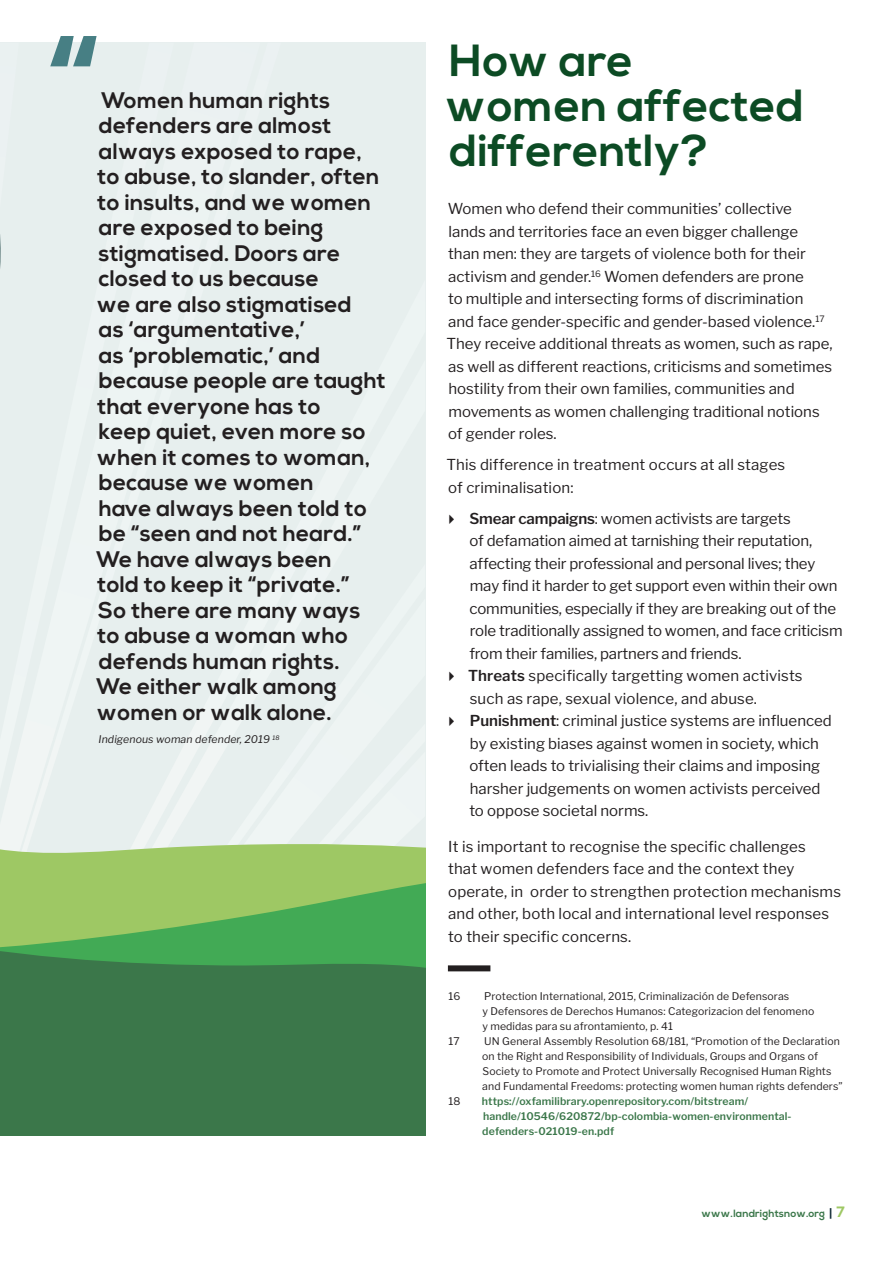
<style>
.page{position:relative;width:893px;height:1263px;background:#fff}
.page>*{position:absolute;margin:0;border:0;box-sizing:border-box;transform-origin:0 0}
.t1{font:700 135px "Nexa";color:#477f84}
.t2{font:700 45px/45px "Nexa";letter-spacing:.01em;color:#0c4b24}
.t3{font:700 22.5px/25.5px "Nexa";letter-spacing:.01em;color:#231f20}
.t4{font:15px/22.5px "Libre Franklin";color:#231f20}
.t5{font:10.5px/15px "Libre Franklin";letter-spacing:.01em;color:#231f20}
.t6{font:600 10.5px/15px "Libre Franklin";letter-spacing:.01em;color:#3b774a}
.t7{font:italic 10.5px "Libre Franklin";letter-spacing:.01em;color:#231f20}
.t8{font:700 10.5px "Nexa";letter-spacing:.01em;color:#3b774a}
.s1{font-weight:600}
.s2{font-family:"Libre Franklin";font-weight:900;color:#102935}
.s3{font-size:15px;color:#9ec864}
</style>
<div class="page">
<div style="left:0;top:43px;width:425px;height:1092px;background:#e7efee"></div>
<svg style="left:43px;top:844px;width:382px;height:152px"></svg>
<div style="left:0;top:996px;width:425px;height:139px;background:#3b774a"></div>
<svg style="left:0;top:234px;width:43px;height:762px"></svg>
<div style="left:448px;top:965px;width:42px;height:6px;background:#231f20"></div>
<h1 class="t1" style="left:49px;top:6px;width:53px">“</h1>
<p class="t3" style="left:96px;top:88px;width:291px">Women human rights defenders are almost always exposed to rape, to abuse, to slander, often to insults, and we women are exposed to being stigmatised. Doors are closed to us because<br>we are also stigmatised<br>as ‘argumentative,’<br>as ‘problematic,’ and because people are taught that everyone has to<br>keep quiet, even more so when it comes to woman, because we women<br>have always been told to be “seen and not heard.”<br>We have always been<br>told to keep it “private.”<br>So there are many ways to abuse a woman who defends human rights.<br>We either walk among women or walk alone.</p>
<p class="t7" style="left:99px;top:733px;width:183px">Indigenous woman defender, 2019 <sup>18</sup></p>
<h2 class="t2" style="left:445px;top:40px;width:360px">How are<br>women affected differently?</h2>
<p class="t4" style="left:446px;top:198px;width:388px">Women who defend their communities’ collective<br>lands and territories face an even bigger challenge<br>than men: they are targets of violence both for their activism and gender.<sup>16</sup> Women defenders are prone<br>to multiple and intersecting forms of discrimination<br>and face gender-specific and gender-based violence.<sup>17<br></sup>They receive additional threats as women, such as rape, as well as different reactions, criticisms and sometimes hostility from their own families, communities and movements as women challenging traditional notions of gender roles.</p>
<p class="t4" style="left:446px;top:454px;width:340px">This difference in treatment occurs at all stages of criminalisation:</p>
<p class="t4" style="left:469px;top:507px;width:375px;text-indent:-25px">✔ <span class="s1">Smear campaigns</span>: women activists are targets<br>of defamation aimed at tarnishing their reputation, affecting their professional and personal lives; they may find it harder to get support even within their own communities, especially if they are breaking out of the role traditionally assigned to women, and face criticism from their families, partners and friends.</p>
<p class="t4" style="left:470px;top:665px;width:334px;text-indent:-26px">✔ <span class="s1">Threats</span> specifically targetting women activists such as rape, sexual violence, and abuse.</p>
<p class="t4" style="left:469px;top:710px;width:364px;text-indent:-25px">✔ <span class="s1">Punishment</span>: criminal justice systems are influenced by existing biases against women in society, which often leads to trivialising their claims and imposing harsher judgements on women activists perceived to oppose societal norms.</p>
<p class="t4" style="left:448px;top:835px;width:394px">It is important to recognise the specific challenges<br>that women defenders face and the context they operate, in order to strengthen protection mechanisms and other, both local and international level responses to their specific concerns.</p>
<p class="t5" style="left:448px;top:989px;width:13px">16</p>
<p class="t5" style="left:482px;top:989px;width:333px">Protection International, 2015, Criminalización de Defensoras<br>y Defensores de Derechos Humanos: Categorizacion del fenomeno y medidas para su afrontamiento, p. 41</p>
<p class="t5" style="left:448px;top:1034px;width:13px">17</p>
<p class="t5" style="left:482px;top:1034px;width:362px">UN General Assembly Resolution 68/181, “Promotion of the Declaration on the Right and Responsibility of Individuals, Groups and Organs of Society to Promote and Protect Universally Recognised Human Rights and Fundamental Freedoms: protecting women human rights defenders”</p>
<p class="t5" style="left:448px;top:1094px;width:14px">18</p>
<p class="t6" style="left:482px;top:1094px;width:311px">https://oxfamilibrary.openrepository.com/bitstream/ handle/10546/620872/bp-colombia-women-environmental&shy;defenders-021019-en.pdf</p>
<p class="t8" style="left:701px;top:1207px;width:145px">www.landrightsnow.org <span class="s2">|</span> <span class="s3">7</span></p>
</div>
